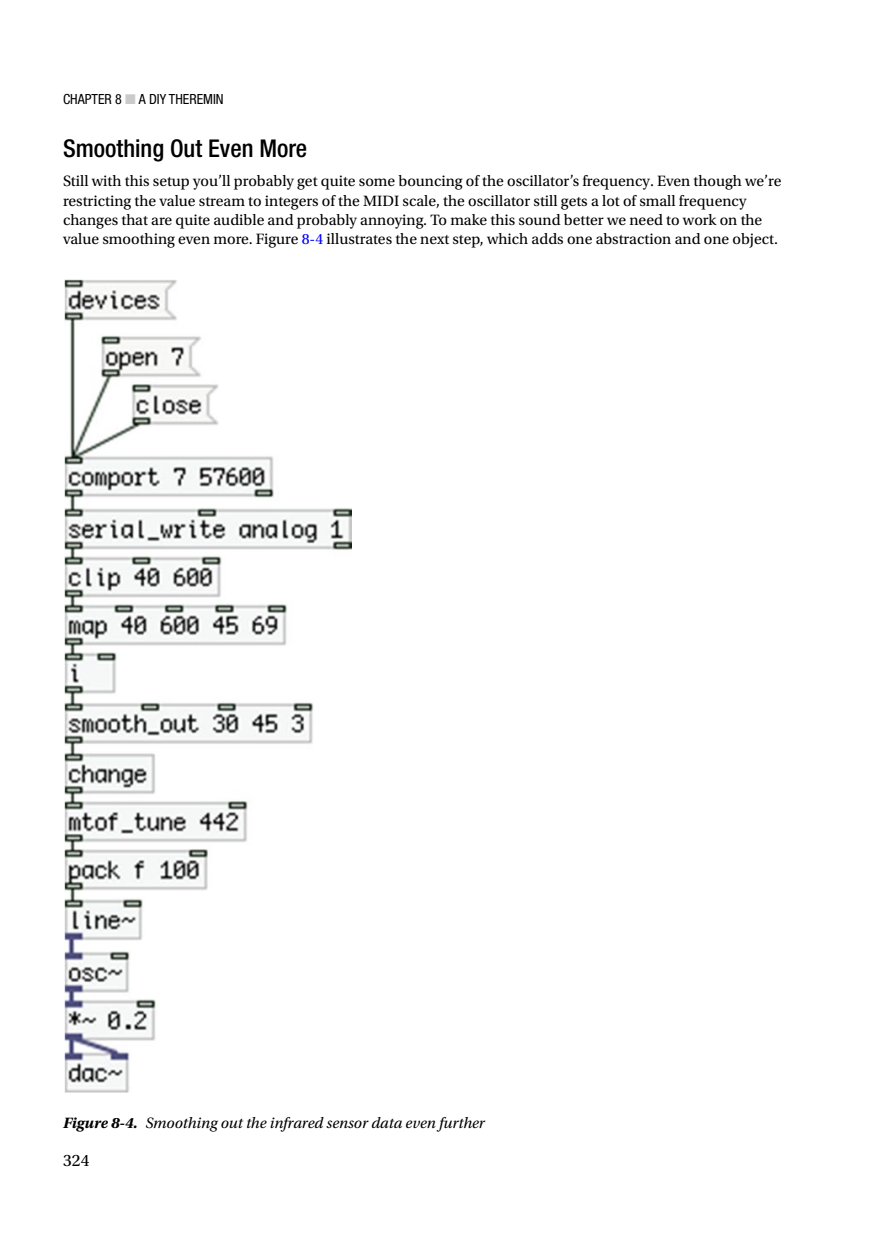
<style>
.page{position:relative;width:882px;height:1260px;background:#fff}
.page>*{position:absolute;margin:0;border:0;box-sizing:border-box;transform-origin:0 0}
.t1{font:500 condensed 24.5px "Helvetica Neue";color:#000}
.t2{font:17.5px "Utopia Std";color:#000}
.t3{font:15.75px/19.2px "Utopia Std";color:#000}
.t4{font:italic 15.75px "Utopia Std";color:#000}
.t5{font:condensed 14px "Helvetica Neue";color:#000}
.s1{color:#c9cacb}
.s2{color:#00f}
.s3{font-weight:700}
</style>
<div class="page">
<img style="left:64px;top:279px;width:288px;height:813px">
<p class="t5" style="left:63px;top:91px;width:162px">CHAPTER 8 <span class="s1">■</span> A DIY THEREMIN</p>
<h1 class="t1" style="left:63px;top:133px;width:246px">Smoothing Out Even More</h1>
<p class="t3" style="left:63px;top:172px;width:720px">Still with this setup you’ll probably get quite some bouncing of the oscillator’s frequency. Even though we’re restricting the value stream to integers of the MIDI scale, the oscillator still gets a lot of small frequency changes that are quite audible and probably annoying. To make this sound better we need to work on the value smoothing even more. Figure <span class="s2">8-4</span> illustrates the next step, which adds one abstraction and one object.</p>
<p class="t4" style="left:63px;top:1114px;width:423px"><span class="s3">Figure 8-4.</span> Smoothing out the infrared sensor data even further</p>
<p class="t2" style="left:63px;top:1150px;width:28px">324</p>
</div>
